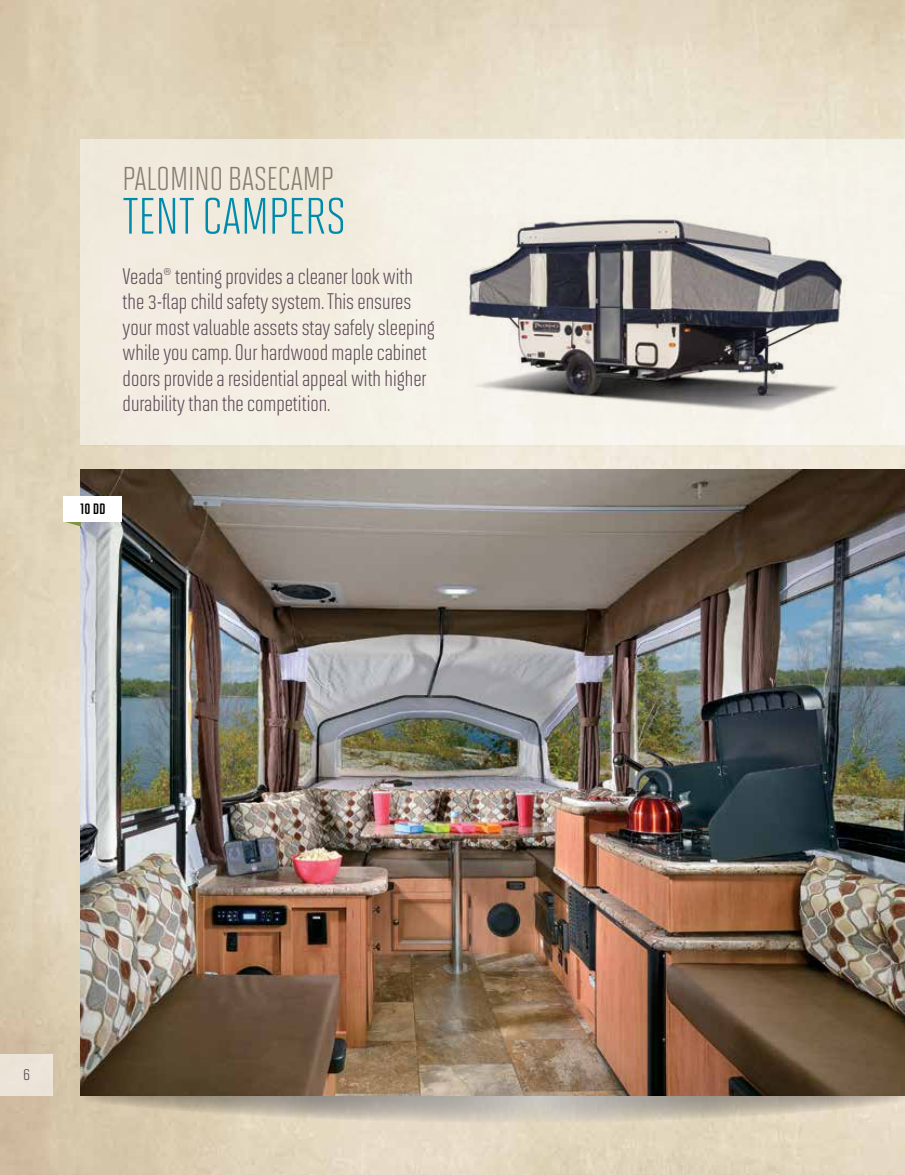
<style>
.page{position:relative;width:905px;height:1175px;background:#fff}
.page>*{position:absolute;margin:0;border:0;box-sizing:border-box;transform-origin:0 0}
.t1{font:51px "Solano Gothic MVB";color:#008bac}
.t2{font:33px "Solano Gothic MVB";color:#887d6f}
.t3{font:22.5px/25.5px "Solano Gothic MVB";color:#5c4a55}
.t4{font:18px "Solano Gothic MVB";color:#5c4a55}
.t5{font:15px "Solano Gothic MVB Bd Cap";color:#000}
</style>
<div class="page">
<img style="left:0;top:0;width:904px;height:1174px">
<svg style="left:82px;top:1095px;width:822px;height:28px;background:#c2b8a8"></svg>
<div style="left:81px;top:139px;width:823px;height:306px;background:#f4f0e5"></div>
<hr style="left:81px;top:445px;width:823px;height:1px;background:#6d6e71">
<img style="left:81px;top:469px;width:823px;height:626px">
<img style="left:469px;top:219px;width:373px;height:204px">
<img style="left:470px;top:220px;width:204px;height:136px">
<div style="left:0;top:1054px;width:53px;height:41px;background:#ece4d9"></div>
<svg style="left:64px;top:521px;width:17px;height:5px"></svg>
<div style="left:64px;top:496px;width:58px;height:25px;background:#fff"></div>
<h2 class="t2" style="left:123px;top:161px;width:212px">PALOMINO BASECAMP</h2>
<h1 class="t1" style="left:123px;top:188px;width:224px">TENT CAMPERS</h1>
<p class="t3" style="left:123px;top:263px;width:314px">Veada® tenting provides a cleaner look with the 3-flap child safety system. This ensures your most valuable assets stay safely sleeping while you camp. Our hardwood maple cabinet doors provide a residential appeal with higher durability than the competition.</p>
<p class="t5" style="left:80px;top:500px;width:27px">10 DD</p>
<p class="t4" style="left:23px;top:1063px;width:9px">6</p>
</div>
